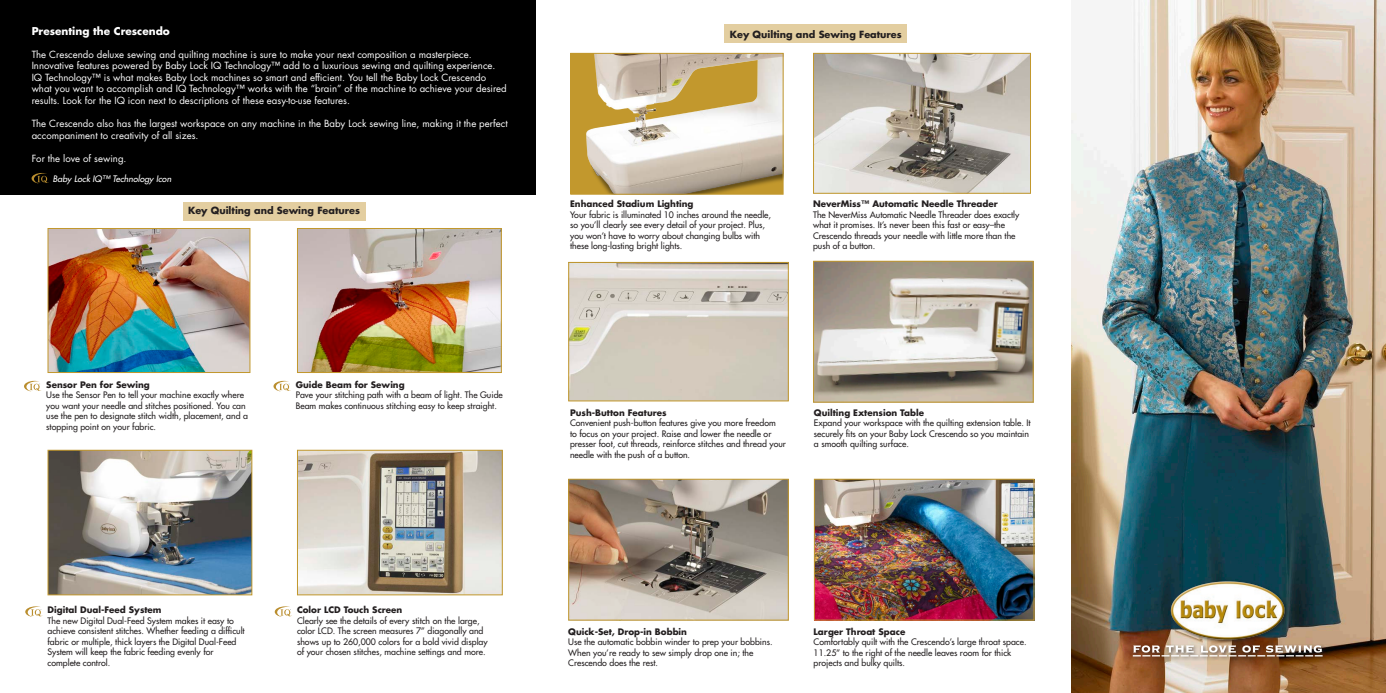
<style>
.page{position:relative;width:1386px;height:693px;background:#fff}
.page>*{position:absolute;margin:0;border:0;box-sizing:border-box;transform-origin:0 0}
.t1{font:700 10.5px "Futura";color:#fff}
.t2{font:9.62px/11.5px "Futura";color:#fff}
.t3{font:700 9.62px "Futura";color:#231f20}
.t4{font:8.75px/10.5px "Futura";color:#231f20}
.t5{font:700 8.75px "Futura";color:#231f20}
.t6{font:italic 8.75px "Futura";color:#fff}
</style>
<div class="page">
<img style="left:572px;top:55px;width:210px;height:138px">
<div style="left:570px;top:53px;width:214px;height:142px;border:1px solid #c2982d"></div>
<img style="left:299px;top:452px;width:202px;height:141px">
<div style="left:297px;top:450px;width:206px;height:145px;border:1px solid #c2982d"></div>
<img style="left:815px;top:55px;width:214px;height:137px">
<div style="left:813px;top:53px;width:218px;height:141px;border:1px solid #c2982d"></div>
<div style="left:0;top:0;width:536px;height:194px;background:#000"></div>
<img style="left:50px;top:452px;width:200px;height:141px">
<div style="left:48px;top:450px;width:204px;height:145px;border:1px solid #c2982d"></div>
<div style="left:183px;top:202px;width:182px;height:19px;background:#e3cea0"></div>
<img style="left:50px;top:230px;width:198px;height:141px">
<div style="left:48px;top:228px;width:202px;height:145px;border:1px solid #c2982d"></div>
<img style="left:570px;top:481px;width:217px;height:138px">
<div style="left:568px;top:479px;width:221px;height:142px;border:1px solid #c2982d"></div>
<img style="left:816px;top:481px;width:216px;height:138px">
<div style="left:814px;top:479px;width:220px;height:142px;border:1px solid #c2982d"></div>
<img style="left:299px;top:230px;width:201px;height:141px">
<div style="left:297px;top:228px;width:205px;height:145px;border:1px solid #c2982d"></div>
<img style="left:815px;top:263px;width:217px;height:138px">
<div style="left:813px;top:261px;width:221px;height:142px;border:1px solid #c2982d"></div>
<div style="left:724px;top:25px;width:183px;height:18px;background:#e3cea0"></div>
<img style="left:1072px;top:0;width:314px;height:693px">
<svg style="left:273px;top:381px;width:18px;height:11px"></svg>
<svg style="left:25px;top:606px;width:18px;height:11px"></svg>
<svg style="left:24px;top:381px;width:17px;height:11px"></svg>
<img style="left:1121px;top:575px;width:211px;height:92px">
<img style="left:570px;top:264px;width:217px;height:135px">
<div style="left:568px;top:262px;width:221px;height:139px;border:1px solid #c2982d"></div>
<svg style="left:32px;top:173px;width:17px;height:11px"></svg>
<svg style="left:275px;top:606px;width:17px;height:11px"></svg>
<p class="t1" style="left:32px;top:23px;width:140px">Presenting the Crescendo</p>
<p class="t2" style="left:32px;top:48px;width:477px">The Crescendo deluxe sewing and quilting machine is sure to make your next composition a masterpiece.<br>Innovative features powered by Baby Lock IQ Technology™ add to a luxurious sewing and quilting experience.<br>IQ Technology™ is what makes Baby Lock machines so smart and efficient. You tell the Baby Lock Crescendo what you want to accomplish and IQ Technology™ works with the “brain” of the machine to achieve your desired results. Look for the IQ icon next to descriptions of these easy-to-use features.</p>
<p class="t2" style="left:32px;top:118px;width:478px">The Crescendo also has the largest workspace on any machine in the Baby Lock sewing line, making it the perfect accompaniment to creativity of all sizes.</p>
<p class="t2" style="left:32px;top:152px;width:96px">For the love of sewing.</p>
<p class="t6" style="left:53px;top:173px;width:120px">Baby Lock IQ™ Technology Icon</p>
<p class="t3" style="left:188px;top:204px;width:173px">Key Quilting and Sewing Features</p>
<p class="t5" style="left:46px;top:378px;width:105px">Sensor Pen for Sewing</p>
<p class="t4" style="left:46px;top:389px;width:203px">Use the Sensor Pen to tell your machine exactly where you want your needle and stitches positioned. You can use the pen to designate stitch width, placement, and a stopping point on your fabric.</p>
<p class="t5" style="left:296px;top:378px;width:110px">Guide Beam for Sewing</p>
<p class="t4" style="left:296px;top:389px;width:209px">Pave your stitching path with a beam of light. The Guide<br>Beam makes continuous stitching easy to keep straight.</p>
<p class="t5" style="left:48px;top:604px;width:116px">Digital Dual-Feed System</p>
<p class="t4" style="left:48px;top:615px;width:199px">The new Digital Dual-Feed System makes it easy to achieve consistent stitches. Whether feeding a difficult fabric or multiple, thick layers the Digital Dual-Feed System will keep the fabric feeding evenly for complete control.</p>
<p class="t5" style="left:297px;top:604px;width:107px">Color LCD Touch Screen</p>
<p class="t4" style="left:297px;top:615px;width:192px">Clearly see the details of every stitch on the large, color LCD. The screen measures 7” diagonally and shows up to 260,000 colors for a bold vivid display of your chosen stitches, machine settings and more.</p>
<p class="t3" style="left:730px;top:27px;width:173px">Key Quilting and Sewing Features</p>
<p class="t5" style="left:570px;top:198px;width:125px">Enhanced Stadium Lighting</p>
<p class="t4" style="left:570px;top:209px;width:202px">Your fabric is illuminated 10 inches around the needle, so you’ll clearly see every detail of your project. Plus, you won’t have to worry about changing bulbs with these long-lasting bright lights.</p>
<p class="t5" style="left:813px;top:198px;width:186px">NeverMiss™ Automatic Needle Threader</p>
<p class="t4" style="left:813px;top:209px;width:208px">The NeverMiss Automatic Needle Threader does exactly what it promises. It’s never been this fast or easy–the Crescendo threads your needle with little more than the push of a button.</p>
<p class="t5" style="left:570px;top:407px;width:98px">Push-Button Features</p>
<p class="t4" style="left:570px;top:418px;width:217px">Convenient push-button features give you more freedom<br>to focus on your project. Raise and lower the needle or presser foot, cut threads, reinforce stitches and thread your needle with the push of a button.</p>
<p class="t5" style="left:814px;top:407px;width:112px">Quilting Extension Table</p>
<p class="t4" style="left:814px;top:418px;width:218px">Expand your workspace with the quilting extension table. It securely fits on your Baby Lock Crescendo so you maintain a smooth quilting surface.</p>
<p class="t5" style="left:568px;top:625px;width:120px">Quick-Set, Drop-in Bobbin</p>
<p class="t4" style="left:568px;top:637px;width:206px">Use the automatic bobbin winder to prep your bobbins.<br>When you’re ready to sew simply drop one in; the<br>Crescendo does the rest.</p>
<p class="t5" style="left:814px;top:625px;width:93px">Larger Throat Space</p>
<p class="t4" style="left:814px;top:637px;width:214px">Comfortably quilt with the Crescendo’s large throat space.<br>11.25” to the right of the needle leaves room for thick projects and bulky quilts.</p>
</div>
